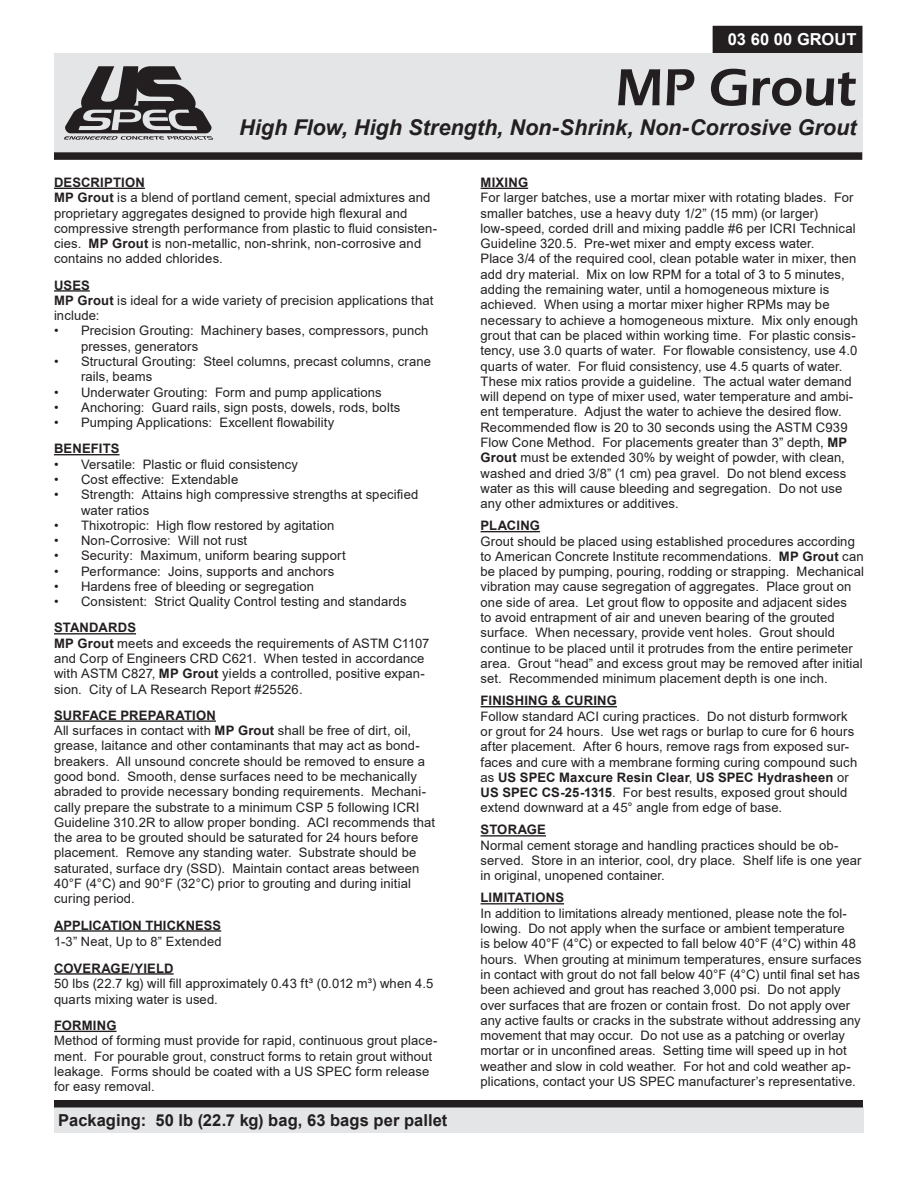
<style>
.page{position:relative;width:918px;height:1188px;background:#fff}
.page>*{position:absolute;margin:0;border:0;box-sizing:border-box;transform-origin:0 0}
.Product_Name{font:600 54px "Eras ITC";letter-spacing:-.01em;color:#231f20}
.Product_Descriptions{font:italic 700 21.75px "Arial";color:#231f20}
.Packaging{font:700 16.5px "Arial";letter-spacing:.005em;color:#231f20}
.categories{font:700 16.5px "Arial";letter-spacing:.005em;color:#fff}
.Body_Text{font:13.05px/15.3px "Arial";letter-spacing:.01em;color:#231f20}
.Body_Text_Heading{font:700 13.05px "Arial";letter-spacing:.015em;color:#231f20}
.Body_Text-2{font:12.9px "Arial";letter-spacing:.01em;color:#231f20}
.Body_Text_Heading-2{font:700 12.9px "Arial";letter-spacing:.015em;color:#231f20}
.s1{font-weight:700}
</style>
<div class="page">
<div style="left:54px;top:1108px;width:809px;height:25px;background:#e4e5e7"></div>
<div style="left:54px;top:1100px;width:809px;height:7px;background:#231f20"></div>
<div style="left:54px;top:53px;width:809px;height:99px;background:#e4e5e7"></div>
<div style="left:54px;top:152px;width:808px;height:8px;background:#231f20"></div>
<svg style="left:64px;top:66px;width:149px;height:74px"></svg>
<hr style="left:54px;top:188px;width:91px;height:1px;background:#231f20">
<hr style="left:54px;top:290px;width:36px;height:2px;background:#231f20">
<hr style="left:54px;top:454px;width:66px;height:1px;background:#231f20">
<hr style="left:54px;top:633px;width:82px;height:1px;background:#231f20">
<hr style="left:54px;top:720px;width:162px;height:2px;background:#231f20">
<hr style="left:54px;top:930px;width:167px;height:2px;background:#231f20">
<hr style="left:54px;top:973px;width:120px;height:2px;background:#231f20">
<hr style="left:54px;top:1031px;width:63px;height:1px;background:#231f20">
<hr style="left:481px;top:188px;width:47px;height:1px;background:#231f20">
<hr style="left:481px;top:531px;width:59px;height:1px;background:#231f20">
<hr style="left:481px;top:706px;width:136px;height:1px;background:#231f20">
<hr style="left:481px;top:835px;width:65px;height:2px;background:#231f20">
<hr style="left:481px;top:903px;width:83px;height:1px;background:#231f20">
<div style="left:713px;top:26px;width:149px;height:27px;background:#231f20"></div>
<p class="categories" style="left:728px;top:27px;width:130px">03 60 00 GROUT</p>
<p class="Product_Name" style="left:616px;top:57px;width:242px">MP Grout</p>
<p class="Product_Descriptions" style="left:239px;top:113px;width:619px">High Flow, High Strength, Non-Shrink, Non-Corrosive Grout</p>
<p class="Body_Text_Heading" style="left:54px;top:173px;width:92px">DESCRIPTION</p>
<p class="Body_Text" style="left:54px;top:190px;width:385px"><span class="s1">MP Grout</span> is a blend of portland cement, special admixtures and proprietary aggregates designed to provide high flexural and compressive strength performance from plastic to fluid consisten&shy;cies. <span class="s1">MP Grout</span> is non-metallic, non-shrink, non-corrosive and contains no added chlorides.</p>
<p class="Body_Text_Heading" style="left:54px;top:276px;width:37px">USES</p>
<p class="Body_Text" style="left:54px;top:293px;width:381px"><span class="s1">MP Grout</span> is ideal for a wide variety of precision applications that include:</p>
<p class="Body_Text" style="left:81px;top:323px;width:349px;text-indent:-27px">• Precision Grouting: Machinery bases, compressors, punch presses, generators</p>
<p class="Body_Text" style="left:81px;top:354px;width:352px;text-indent:-27px">• Structural Grouting: Steel columns, precast columns, crane rails, beams</p>
<p class="Body_Text" style="left:54px;top:384px;width:329px">• Underwater Grouting: Form and pump applications</p>
<p class="Body_Text" style="left:54px;top:400px;width:348px">• Anchoring: Guard rails, sign posts, dowels, rods, bolts</p>
<p class="Body_Text" style="left:54px;top:415px;width:282px">• Pumping Applications: Excellent flowability</p>
<p class="Body_Text_Heading" style="left:54px;top:440px;width:67px">BENEFITS</p>
<p class="Body_Text" style="left:54px;top:456px;width:246px">• Versatile: Plastic or fluid consistency</p>
<p class="Body_Text" style="left:54px;top:472px;width:186px">• Cost effective: Extendable</p>
<p class="Body_Text" style="left:81px;top:487px;width:339px;text-indent:-27px">• Strength: Attains high compressive strengths at specified water ratios</p>
<p class="Body_Text" style="left:54px;top:518px;width:282px">• Thixotropic: High flow restored by agitation</p>
<p class="Body_Text" style="left:54px;top:533px;width:195px">• Non-Corrosive: Will not rust</p>
<p class="Body_Text" style="left:54px;top:548px;width:293px">• Security: Maximum, uniform bearing support</p>
<p class="Body_Text" style="left:54px;top:563px;width:282px">• Performance: Joins, supports and anchors</p>
<p class="Body_Text" style="left:54px;top:579px;width:262px">• Hardens free of bleeding or segregation</p>
<p class="Body_Text" style="left:54px;top:594px;width:354px">• Consistent: Strict Quality Control testing and standards</p>
<p class="Body_Text_Heading" style="left:54px;top:619px;width:84px">STANDARDS</p>
<p class="Body_Text" style="left:54px;top:635px;width:377px"><span class="s1">MP Grout</span> meets and exceeds the requirements of ASTM C1107 and Corp of Engineers CRD C621. When tested in accordance with ASTM C827, <span class="s1">MP Grout</span> yields a controlled, positive expan&shy;sion. City of LA Research Report #25526.</p>
<p class="Body_Text_Heading" style="left:54px;top:706px;width:164px">SURFACE PREPARATION</p>
<p class="Body_Text" style="left:54px;top:723px;width:383px">All surfaces in contact with <span class="s1">MP Grout</span> shall be free of dirt, oil, grease, laitance and other contaminants that may act as bond&shy;breakers. All unsound concrete should be removed to ensure a good bond. Smooth, dense surfaces need to be mechanically abraded to provide necessary bonding requirements. Mechani&shy;cally prepare the substrate to a minimum CSP 5 following ICRI Guideline 310.2R to allow proper bonding. ACI recommends that the area to be grouted should be saturated for 24 hours before placement. Remove any standing water. Substrate should be saturated, surface dry (SSD). Maintain contact areas between 40°F (4°C) and 90°F (32°C) prior to grouting and during initial curing period.</p>
<p class="Body_Text_Heading-2" style="left:54px;top:916px;width:169px">APPLICATION THICKNESS</p>
<p class="Body_Text-2" style="left:54px;top:933px;width:169px">1-3” Neat, Up to 8” Extended</p>
<p class="Body_Text_Heading" style="left:54px;top:959px;width:121px">COVERAGE/YIELD</p>
<p class="Body_Text" style="left:54px;top:976px;width:381px">50 lbs (22.7 kg) will fill approximately 0.43 ft³ (0.012 m³) when 4.5 quarts mixing water is used.</p>
<p class="Body_Text_Heading" style="left:54px;top:1016px;width:64px">FORMING</p>
<p class="Body_Text" style="left:54px;top:1033px;width:385px">Method of forming must provide for rapid, continuous grout place&shy;ment. For pourable grout, construct forms to retain grout without leakage. Forms should be coated with a US SPEC form release for easy removal.</p>
<p class="Packaging" style="left:58px;top:1108px;width:391px">Packaging: 50 lb (22.7 kg) bag, 63 bags per pallet</p>
<p class="Body_Text_Heading" style="left:481px;top:173px;width:49px">MIXING</p>
<p class="Body_Text" style="left:481px;top:190px;width:375px">For larger batches, use a mortar mixer with rotating blades. For smaller batches, use a heavy duty 1/2” (15 mm) (or larger)</p>
<p class="Body_Text" style="left:481px;top:221px;width:377px">low-speed, corded drill and mixing paddle #6 per ICRI Technical<br>Guideline 320.5. Pre-wet mixer and empty excess water.</p>
<p class="Body_Text" style="left:481px;top:251px;width:379px">Place 3/4 of the required cool, clean potable water in mixer, then add dry material. Mix on low RPM for a total of 3 to 5 minutes, adding the remaining water, until a homogeneous mixture is achieved. When using a mortar mixer higher RPMs may be necessary to achieve a homogeneous mixture. Mix only enough grout that can be placed within working time. For plastic consis&shy;tency, use 3.0 quarts of water. For flowable consistency, use 4.0 quarts of water. For fluid consistency, use 4.5 quarts of water.<br>These mix ratios provide a guideline. The actual water demand will depend on type of mixer used, water temperature and ambi&shy;ent temperature. Adjust the water to achieve the desired flow.<br>Recommended flow is 20 to 30 seconds using the ASTM C939<br>Flow Cone Method. For placements greater than 3” depth, <span class="s1">MP Grout</span> must be extended 30% by weight of powder, with clean, washed and dried 3/8” (1 cm) pea gravel. Do not blend excess water as this will cause bleeding and segregation. Do not use any other admixtures or additives.</p>
<p class="Body_Text_Heading" style="left:481px;top:516px;width:61px">PLACING</p>
<p class="Body_Text" style="left:481px;top:533px;width:385px">Grout should be placed using established procedures according to American Concrete Institute recommendations. <span class="s1">MP Grout</span> can be placed by pumping, pouring, rodding or strapping. Mechanical vibration may cause segregation of aggregates. Place grout on one side of area. Let grout flow to opposite and adjacent sides<br>to avoid entrapment of air and uneven bearing of the grouted surface. When necessary, provide vent holes. Grout should continue to be placed until it protrudes from the entire perimeter area. Grout “head” and excess grout may be removed after initial set. Recommended minimum placement depth is one inch.</p>
<p class="Body_Text_Heading" style="left:481px;top:692px;width:138px">FINISHING &amp; CURING</p>
<p class="Body_Text" style="left:481px;top:708px;width:378px">Follow standard ACI curing practices. Do not disturb formwork or grout for 24 hours. Use wet rags or burlap to cure for 6 hours after placement. After 6 hours, remove rags from exposed sur&shy;faces and cure with a membrane forming curing compound such as <span class="s1">US SPEC Maxcure Resin Clear</span>, <span class="s1">US SPEC Hydrasheen</span> or <span class="s1">US SPEC CS-25-1315</span>. For best results, exposed grout should extend downward at a 45° angle from edge of base.</p>
<p class="Body_Text_Heading" style="left:481px;top:821px;width:67px">STORAGE</p>
<p class="Body_Text" style="left:481px;top:837px;width:383px">Normal cement storage and handling practices should be ob&shy;served. Store in an interior, cool, dry place. Shelf life is one year in original, unopened container.</p>
<p class="Body_Text_Heading" style="left:481px;top:889px;width:85px">LIMITATIONS</p>
<p class="Body_Text" style="left:481px;top:905px;width:383px">In addition to limitations already mentioned, please note the fol&shy;lowing. Do not apply when the surface or ambient temperature<br>is below 40°F (4°C) or expected to fall below 40°F (4°C) within 48 hours. When grouting at minimum temperatures, ensure surfaces in contact with grout do not fall below 40°F (4°C) until final set has been achieved and grout has reached 3,000 psi. Do not apply over surfaces that are frozen or contain frost. Do not apply over any active faults or cracks in the substrate without addressing any movement that may occur. Do not use as a patching or overlay mortar or in unconfined areas. Setting time will speed up in hot weather and slow in cold weather. For hot and cold weather ap&shy;plications, contact your US SPEC manufacturer’s representative.</p>
</div>
